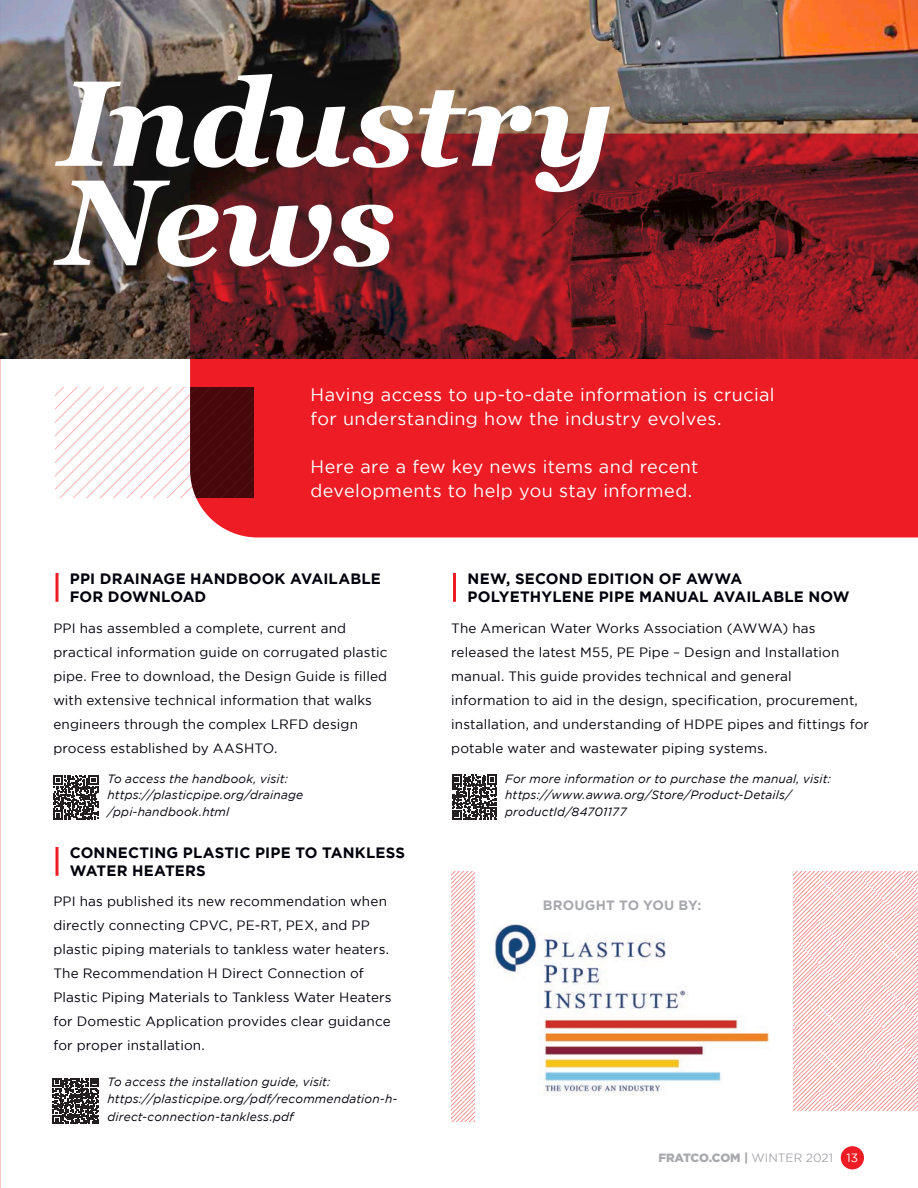
<style>
.page{position:relative;width:918px;height:1188px;background:#fff}
.page>*{position:absolute;margin:0;border:0;box-sizing:border-box;transform-origin:0 0}
.t1{font:italic 700 121.5px/99px "Georgia";letter-spacing:-.015em;color:#fff}
.T_T_Body_Copy{font:18px/24px "Gotham";letter-spacing:.02em;color:#fff}
.Article_Subhead{font:700 15px/18px "Gotham";letter-spacing:.01em;color:#00000b}
.T_T_Body_Copy-2{font:13.5px/24px "Gotham";letter-spacing:.01em;color:#00000b}
.T_T_Body_Copy-3{font:700 13.5px "Gotham";letter-spacing:.015em;color:#a8a9ad}
.Small_notes{font:italic 12px/18px "Gotham";letter-spacing:.015em;color:#00000b}
.t2{font:900 12px "Gotham";letter-spacing:-.02em;color:#a8a9ad}
.s1{font-weight:400}
.s2{font-weight:400;color:#fff}
</style>
<div class="page">
<img style="left:494px;top:924px;width:276px;height:172px">
<img style="left:0;top:0;width:918px;height:359px">
<svg style="left:190px;top:134px;width:728px;height:403px;background:#c91c24"></svg>
<svg style="left:451px;top:872px;width:23px;height:249px"></svg>
<svg style="left:794px;top:872px;width:124px;height:238px"></svg>
<svg style="left:53px;top:775px;width:45px;height:45px"></svg>
<svg style="left:452px;top:775px;width:45px;height:45px"></svg>
<svg style="left:53px;top:1078px;width:46px;height:46px"></svg>
<div style="left:0;top:0;width:687px;height:348px;background:#231f20;opacity:.75"></div>
<hr style="left:56px;top:573px;width:2px;height:29px;background:#ee1c25">
<hr style="left:56px;top:847px;width:2px;height:29px;background:#ee1c25">
<hr style="left:453px;top:573px;width:3px;height:29px;background:#ee1c25">
<svg style="left:56px;top:388px;width:198px;height:110px"></svg>
<div style="left:841px;top:1146px;width:23px;height:23px;background:#ee1c25;border-radius:50%"></div>
<p class="t1" style="left:58px;top:68px;width:557px">Industry<br>News</p>
<p class="T_T_Body_Copy" style="left:311px;top:382px;width:466px">Having access to up-to-date information is crucial for understanding how the industry evolves.</p>
<p class="T_T_Body_Copy" style="left:311px;top:454px;width:390px">Here are a few key news items and recent developments to help you stay informed.</p>
<p class="Article_Subhead" style="left:70px;top:569px;width:313px">PPI DRAINAGE HANDBOOK AVAILABLE<br>FOR DOWNLOAD</p>
<p class="T_T_Body_Copy-2" style="left:53px;top:616px;width:336px">PPI has assembled a complete, current and practical information guide on corrugated plastic pipe. Free to download, the Design Guide is filled with extensive technical information that walks engineers through the complex LRFD design process established by AASHTO.</p>
<p class="Small_notes" style="left:107px;top:769px;width:182px">To access the handbook, visit:</p>
<p class="Small_notes" style="left:107px;top:786px;width:197px">https://plasticpipe.org/drainage</p>
<p class="Small_notes" style="left:107px;top:802px;width:124px">/ppi-handbook.html</p>
<p class="Article_Subhead" style="left:70px;top:843px;width:337px">CONNECTING PLASTIC PIPE TO TANKLESS<br>WATER HEATERS</p>
<p class="T_T_Body_Copy-2" style="left:53px;top:889px;width:340px">PPI has published its new recommendation when directly connecting CPVC, PE-RT, PEX, and PP plastic piping materials to tankless water heaters.<br>The Recommendation H Direct Connection of Plastic Piping Materials to Tankless Water Heaters for Domestic Application provides clear guidance for proper installation.</p>
<p class="Small_notes" style="left:107px;top:1073px;width:225px">To access the installation guide, visit:</p>
<p class="Small_notes" style="left:107px;top:1090px;width:292px">https://plasticpipe.org/pdf/recommendation-h&shy;direct-connection-tankless.pdf</p>
<p class="Article_Subhead" style="left:468px;top:569px;width:384px">NEW, SECOND EDITION OF AWWA<br>POLYETHYLENE PIPE MANUAL AVAILABLE NOW</p>
<p class="T_T_Body_Copy-2" style="left:451px;top:616px;width:419px">The American Water Works Association (AWWA) has released the latest M55, PE Pipe – Design and Installation manual. This guide provides technical and general information to aid in the design, specification, procurement, installation, and understanding of HDPE pipes and fittings for potable water and wastewater piping systems.</p>
<p class="Small_notes" style="left:505px;top:769px;width:327px">For more information or to purchase the manual, visit:</p>
<p class="Small_notes" style="left:505px;top:787px;width:288px;line-height:16.5px">https://www.awwa.org/Store/Product-Details/ productId/84701177</p>
<p class="T_T_Body_Copy-3" style="left:543px;top:897px;width:160px">BROUGHT TO YOU BY:</p>
<p class="t2" style="left:658px;top:1151px;width:201px">FRATCO.COM | <span class="s1">WINTER 2021</span> <span class="s2">13</span></p>
</div>
